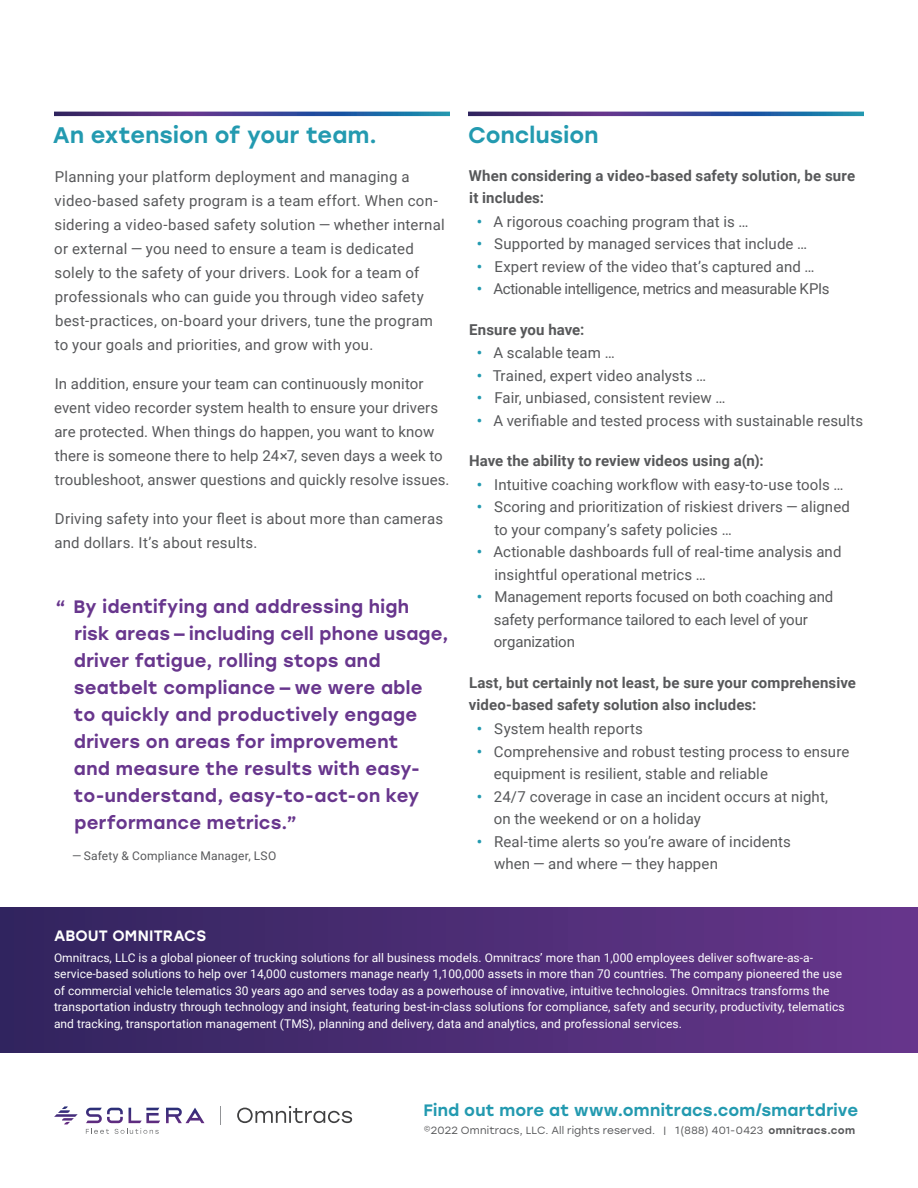
<style>
.page{position:relative;width:918px;height:1188px;background:#fff}
.page>*{position:absolute;margin:0;border:0;box-sizing:border-box;transform-origin:0 0}
.t1{font:500 22.5px "Stolzl";letter-spacing:.005em;color:#239ab0}
.t2{font:500 18px/27px "Stolzl";letter-spacing:.015em;color:#68368d}
.t3{font:500 16.5px "Stolzl";letter-spacing:.015em;color:#239ab0}
.t4{font:15px/24px "Roboto";letter-spacing:.01em;color:#57585a}
.t5{font:700 15px/22.5px "Roboto";letter-spacing:.01em;color:#57585a}
.t6{font:15px/22.5px "Roboto";letter-spacing:-.01em;color:#57585a}
.t7{font:15px "Roboto";letter-spacing:-.02em;color:#57585a}
.t8{font:500 15px "Stolzl";letter-spacing:.01em;color:#fff}
.t9{font:12px/16.5px "Roboto";letter-spacing:.005em;color:#fff}
.t10{font:12px "Roboto";letter-spacing:.02em;color:#57585a}
.t11{font:10.5px "Stolzl";letter-spacing:.015em;color:#57585a}
.s1{font-weight:700;color:#239ab0}
.s2{font-family:"Roboto"}
.s3{font-weight:500}
</style>
<div class="page">
<svg style="left:220px;top:1106px;width:1px;height:19px"></svg>
<svg style="left:237px;top:1106px;width:115px;height:18px"></svg>
<svg style="left:62px;top:1106px;width:142px;height:28px"></svg>
<svg style="left:54px;top:112px;width:396px;height:4px;background:#394990"></svg>
<svg style="left:468px;top:112px;width:396px;height:4px;background:#394990"></svg>
<div style="left:0;top:908px;width:918px;height:144px;background:linear-gradient(to right,#31245d,#67368c)"></div>
<h1 class="t1" style="left:53px;top:119px;width:325px">An extension of your team.</h1>
<p class="t4" style="left:54px;top:164px;width:392px">Planning your platform deployment and managing a video-based safety program is a team effort. When con&shy;sidering a video-based safety solution — whether internal or external — you need to ensure a team is dedicated solely to the safety of your drivers. Look for a team of professionals who can guide you through video safety best-practices, on-board your drivers, tune the program to your goals and priorities, and grow with you.</p>
<p class="t4" style="left:54px;top:371px;width:397px">In addition, ensure your team can continuously monitor event video recorder system health to ensure your drivers are protected. When things do happen, you want to know there is someone there to help 24×7, seven days a week to troubleshoot, answer questions and quickly resolve issues.</p>
<p class="t4" style="left:54px;top:507px;width:390px">Driving safety into your fleet is about more than cameras and dollars. It’s about results.</p>
<p class="t2" style="left:74px;top:592px;width:376px;text-indent:-18px">“ By identifying and addressing high risk areas — including cell phone usage, driver fatigue, rolling stops and seatbelt compliance — we were able<br>to quickly and productively engage drivers on areas for improvement<br>and measure the results with easy&shy;to-understand, easy-to-act-on key performance metrics.”</p>
<p class="t10" style="left:72px;top:848px;width:206px">— Safety &amp; Compliance Manager, LSO</p>
<h1 class="t1" style="left:468px;top:119px;width:132px">Conclusion</h1>
<p class="t5" style="left:469px;top:164px;width:388px">When considering a video-based safety solution, be sure it includes:</p>
<p class="t4" style="left:477px;top:209px;width:273px"><span class="s1">•</span> A rigorous coaching program that is …</p>
<p class="t4" style="left:477px;top:231px;width:332px"><span class="s1">•</span> Supported by managed services that include …</p>
<p class="t4" style="left:477px;top:254px;width:339px"><span class="s1">•</span> Expert review of the video that’s captured and …</p>
<p class="t7" style="left:477px;top:278px;width:354px"><span class="s1">•</span> Actionable intelligence, metrics and measurable KPIs</p>
<p class="t5" style="left:469px;top:318px;width:117px">Ensure you have:</p>
<p class="t4" style="left:477px;top:340px;width:139px"><span class="s1">•</span> A scalable team …</p>
<p class="t4" style="left:477px;top:363px;width:231px"><span class="s1">•</span> Trained, expert video analysts …</p>
<p class="t4" style="left:477px;top:385px;width:250px"><span class="s1">•</span> Fair, unbiased, consistent review …</p>
<p class="t4" style="left:477px;top:408px;width:388px"><span class="s1">•</span> A verifiable and tested process with sustainable results</p>
<p class="t5" style="left:469px;top:449px;width:296px">Have the ability to review videos using a(n):</p>
<p class="t4" style="left:477px;top:472px;width:368px"><span class="s1">•</span> Intuitive coaching workflow with easy-to-use tools …</p>
<p class="t4" style="left:494px;top:495px;width:357px;line-height:22.5px;text-indent:-17px"><span class="s1">•</span> Scoring and prioritization of riskiest drivers — aligned to your company’s safety policies …</p>
<p class="t4" style="left:495px;top:540px;width:348px;line-height:22.5px;text-indent:-18px"><span class="s1">•</span> Actionable dashboards full of real-time analysis and insightful operational metrics …</p>
<p class="t6" style="left:494px;top:585px;width:341px;text-indent:-17px"><span class="s1">•</span> Management reports focused on both coaching and safety performance tailored to each level of your organization</p>
<p class="t5" style="left:469px;top:671px;width:389px">Last, but certainly not least, be sure your comprehensive video-based safety solution also includes:</p>
<p class="t4" style="left:477px;top:716px;width:167px"><span class="s1">•</span> System health reports</p>
<p class="t4" style="left:494px;top:739px;width:357px;line-height:22.5px;text-indent:-17px"><span class="s1">•</span> Comprehensive and robust testing process to ensure equipment is resilient, stable and reliable</p>
<p class="t4" style="left:494px;top:784px;width:336px;line-height:22.5px;text-indent:-17px"><span class="s1">•</span> 24/7 coverage in case an incident occurs at night, on the weekend or on a holiday</p>
<p class="t4" style="left:494px;top:829px;width:298px;line-height:22.5px;text-indent:-17px"><span class="s1">•</span> Real-time alerts so you’re aware of incidents when — and where — they happen</p>
<p class="t8" style="left:54px;top:925px;width:154px">ABOUT OMNITRACS</p>
<p class="t9" style="left:54px;top:949px;width:792px">Omnitracs, LLC is a global pioneer of trucking solutions for all business models. Omnitracs’ more than 1,000 employees deliver software-as-a&shy;service-based solutions to help over 14,000 customers manage nearly 1,100,000 assets in more than 70 countries. The company pioneered the use of commercial vehicle telematics 30 years ago and serves today as a powerhouse of innovative, intuitive technologies. Omnitracs transforms the transportation industry through technology and insight, featuring best-in-class solutions for compliance, safety and security, productivity, telematics and tracking, transportation management (TMS), planning and delivery, data and analytics, and professional services.</p>
<p class="t3" style="left:423px;top:1098px;width:436px">Find out more at www.omnitracs.com/smartdrive</p>
<p class="t11" style="left:423px;top:1123px;width:433px">©2022 Omnitracs, LLC. All rights reserved. | <span class="s2">1</span>(888) 401-0423 <span class="s3">omnitracs.com</span></p>
</div>
